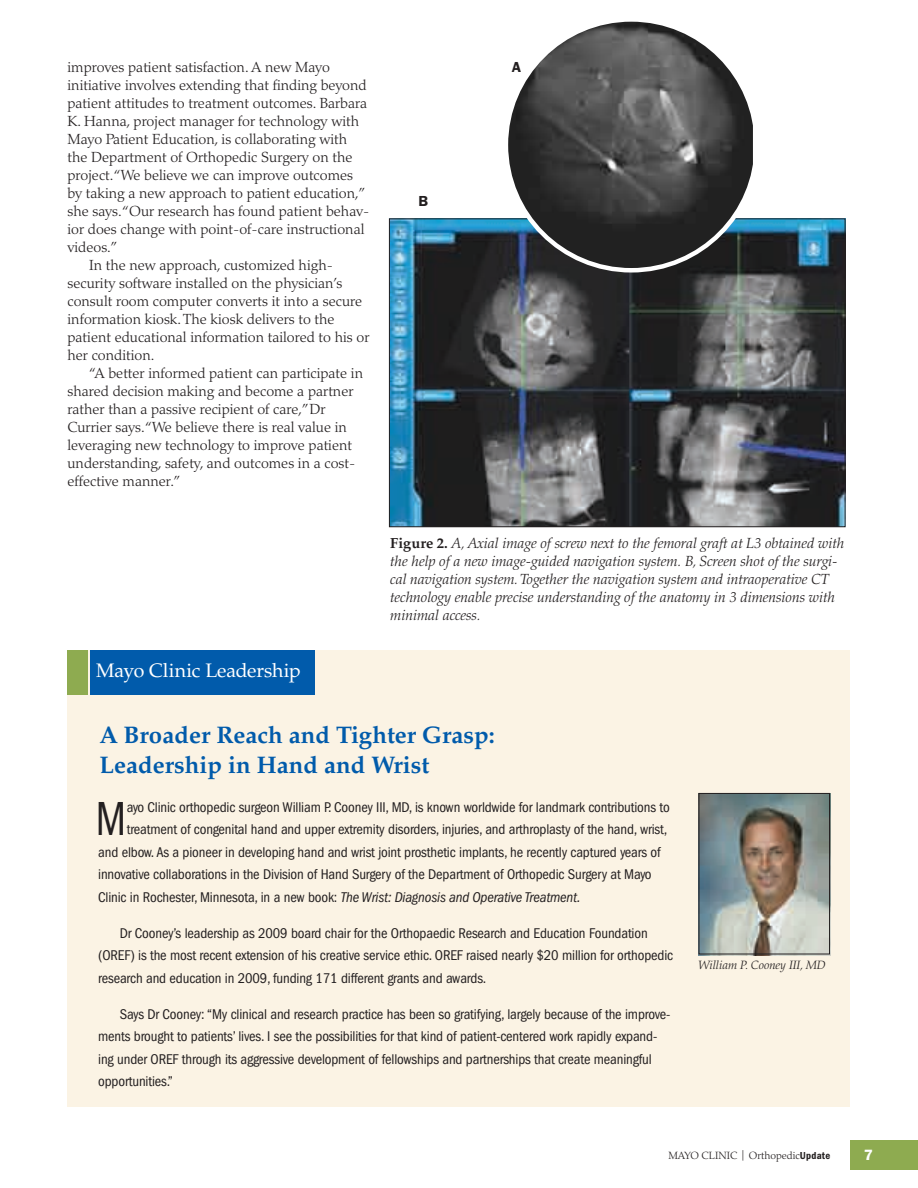
<style>
.page{position:relative;width:918px;height:1188px;background:#fff}
.page>*{position:absolute;margin:0;border:0;box-sizing:border-box;transform-origin:0 0}
.Text_no_indent{font:condensed 49.5px "ITC Franklin Gothic Std";color:#231f20;scale:.9 1}
.SideBar_Text{font:700 24px/30px "Palatino LT Std";color:#015bab}
.t1{font:19.5px "Palatino LT Std";letter-spacing:-.005em;color:#fff}
.t2{font:600 15px "ITC Franklin Gothic Std";color:#fff}
.Text_no_indent-2{font:condensed 14.7px/22.5px "ITC Franklin Gothic Std";letter-spacing:-.01em;color:#231f20}
.Text{font:300 14.7px/18px "Palatino LT Std";color:#231f20}
.FigureCaption{font:italic 300 14.7px/18px "Palatino LT Std";color:#231f20}
.t3{font:italic condensed 14.7px "ITC Franklin Gothic Std";letter-spacing:-.01em;color:#231f20}
.Text_subhead{font:600 14.7px "ITC Franklin Gothic Std";color:#231f20}
.Picture_Doc_sName{font:italic 300 12px "Palatino LT Std";color:#231f20}
.t4{font:300 10.5px "Palatino LT Std";color:#231f20}
.s1{font-weight:700;font-style:normal}
.s2{font-style:normal}
.s3{font-weight:400}
.s4{font-family:"ITC Franklin Gothic Std Dm Cd";font-weight:400}
</style>
<div class="page">
<div style="left:68px;top:650px;width:782px;height:457px;background:#fbf3e4"></div>
<div style="left:850px;top:1140px;width:68px;height:30px;background:#8eab50"></div>
<img style="left:391px;top:220px;width:452px;height:305px">
<div style="left:90px;top:650px;width:224px;height:45px;background:#015bab"></div>
<div style="left:68px;top:650px;width:20px;height:45px;background:#8eab50"></div>
<img style="left:698px;top:793px;width:133px;height:162px">
<div style="left:699px;top:793px;width:131px;height:161px;border:1px solid #231f20"></div>
<img style="left:506px;top:22px;width:247px;height:248px">
<p class="Text" style="left:68px;top:58px;width:303px">improves patient satisfaction. A new Mayo initiative involves extending that finding beyond patient attitudes to treatment outcomes. Barbara K. Hanna, project manager for technology with Mayo Patient Education, is collaborating with the Department of Orthopedic Surgery on the project. “We believe we can improve outcomes by taking a new approach to patient education,” she says. “Our research has found patient behav&shy;ior does change with point-of-care instructional videos.”</p>
<p class="Text" style="left:68px;top:256px;width:304px;text-indent:22px">In the new approach, customized high&shy;security software installed on the physician’s consult room computer converts it into a secure information kiosk. The kiosk delivers to the patient educational information tailored to his or her condition.</p>
<p class="Text" style="left:68px;top:364px;width:297px;text-indent:22px">“A better informed patient can participate in shared decision making and become a partner rather than a passive recipient of care,”Dr Currier says. “We believe there is real value in leveraging new technology to improve patient understanding, safety, and outcomes in a cost&shy;effective manner.”</p>
<p class="t1" style="left:96px;top:659px;width:206px">Mayo Clinic Leadership</p>
<p class="Text_subhead" style="left:418px;top:193px;width:11px">B</p>
<p class="Text_subhead" style="left:512px;top:58px;width:11px">A</p>
<p class="FigureCaption" style="left:390px;top:534px;width:456px"><span class="s1">Figure 2.</span> A, Axial image of screw next to the femoral graft at L3 obtained with the help of a new image-guided navigation system. B, Screen shot of the surgi&shy;cal navigation system. Together the navigation system and intraoperative CT technology enable precise understanding of the anatomy in 3 dimensions with minimal access.</p>
<p class="SideBar_Text" style="left:99px;top:720px;width:397px">A Broader Reach and Tighter Grasp:<br>Leadership in Hand and Wrist</p>
<p class="Text_no_indent-2" style="left:127px;top:796px;width:544px">ayo Clinic orthopedic surgeon William P. Cooney III, MD, is known worldwide for landmark contributions to</p>
<p class="Text_no_indent-2" style="left:127px;top:818px;width:542px">treatment of congenital hand and upper extremity disorders, injuries, and arthroplasty of the hand, wrist,</p>
<p class="Text_no_indent-2" style="left:98px;top:841px;width:564px">and elbow. As a pioneer in developing hand and wrist joint prosthetic implants, he recently captured years of</p>
<p class="Text_no_indent-2" style="left:98px;top:863px;width:555px">innovative collaborations in the Division of Hand Surgery of the Department of Orthopedic Surgery at Mayo</p>
<p class="t3" style="left:98px;top:889px;width:484px"><span class="s2">Clinic in Rochester, Minnesota, in a new book:</span> The Wrist: Diagnosis and Operative Treatment.</p>
<p class="Text_no_indent-2" style="left:98px;top:922px;width:577px;text-indent:22px">Dr Cooney’s leadership as 2009 board chair for the Orthopaedic Research and Education Foundation (OREF) is the most recent extension of his creative service ethic. OREF raised nearly $20 million for orthopedic research and education in 2009, funding 171 different grants and awards.</p>
<p class="Text_no_indent-2" style="left:98px;top:1003px;width:574px;text-indent:22px">Says Dr Cooney: “My clinical and research practice has been so gratifying, largely because of the improve&shy;ments brought to patients’ lives. I see the possibilities for that kind of patient-centered work rapidly expand&shy;ing under OREF through its aggressive development of fellowships and partnerships that create meaningful opportunities.”</p>
<p class="Text_no_indent" style="left:96px;top:791px;width:35px">M</p>
<p class="Picture_Doc_sName" style="left:698px;top:958px;width:129px">William P. Cooney III, MD</p>
<p class="t4" style="left:668px;top:1149px;width:163px">MAYO CLINIC <span class="s3">|</span> Orthopedic<span class="s4">Update</span></p>
<p class="t2" style="left:864px;top:1146px;width:10px">7</p>
</div>
